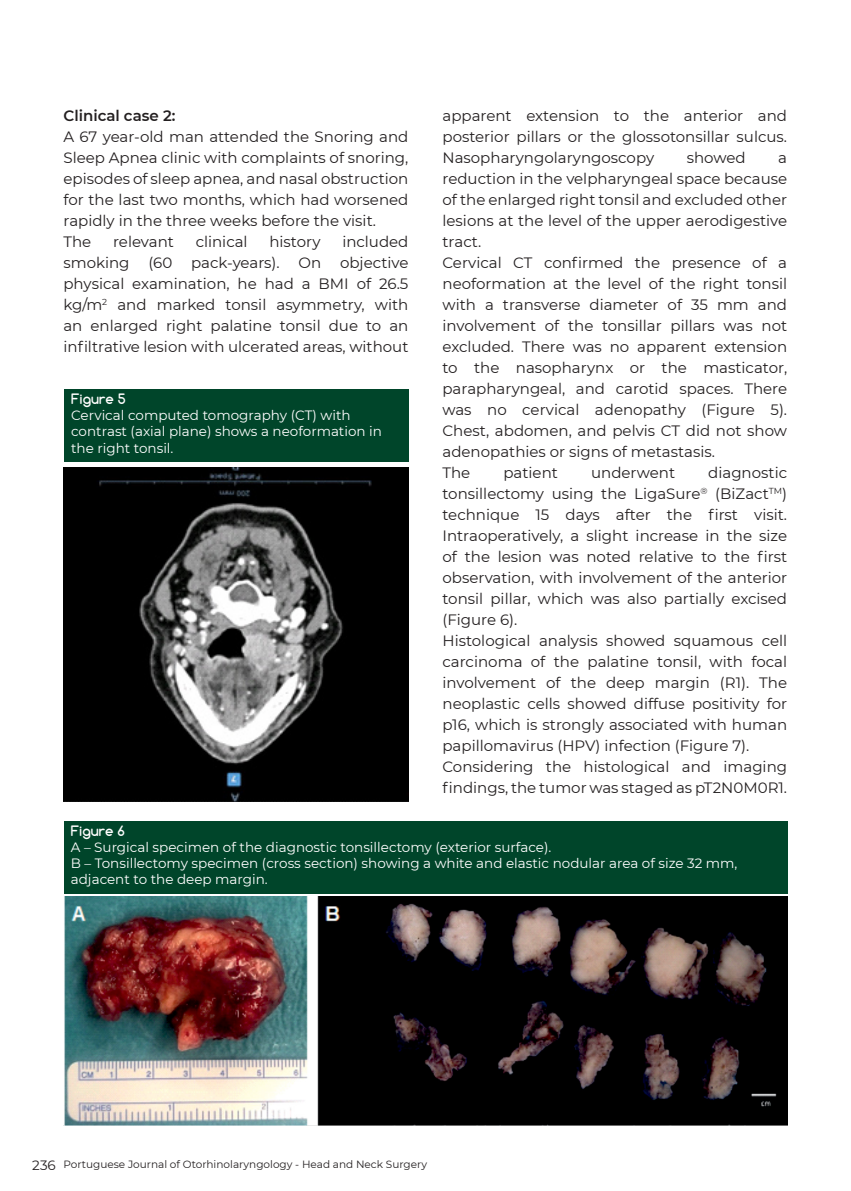
<style>
.page{position:relative;width:851px;height:1191px;background:#fff}
.page>*{position:absolute;margin:0;border:0;box-sizing:border-box;transform-origin:0 0}
.t1{font:15px/21px "Montserrat";color:#231f20}
.t2{font:600 15px "Montserrat";color:#231f20}
.t3{font:13.5px/16.2px "Montserrat";color:#fff}
.t4{font:700 13.5px "Comfortaa";color:#fff}
.t5{font:10.5px "Montserrat";color:#231f20}
.s1{font-size:13.5px}
</style>
<div class="page">
<div style="left:64px;top:389px;width:345px;height:72px;background:#00452a"></div>
<div style="left:64px;top:821px;width:723px;height:72px;background:#00452a"></div>
<img style="left:64px;top:468px;width:345px;height:333px">
<img style="left:64px;top:897px;width:723px;height:228px">
<p class="t2" style="left:63px;top:106px;width:113px">Clinical case 2:</p>
<p class="t1" style="left:63px;top:126px;width:346px">A 67 year-old man attended the Snoring and Sleep Apnea clinic with complaints of snoring, episodes of sleep apnea, and nasal obstruction for the last two months, which had worsened rapidly in the three weeks before the visit.<br>The</p>
<p class="t1" style="left:113px;top:231px;width:62px">relevant</p>
<p class="t1" style="left:196px;top:231px;width:53px">clinical</p>
<p class="t1" style="left:269px;top:231px;width:53px">history</p>
<p class="t1" style="left:342px;top:231px;width:68px">included</p>
<p class="t1" style="left:63px;top:252px;width:68px">smoking</p>
<p class="t1" style="left:148px;top:252px;width:26px">(60</p>
<p class="t1" style="left:191px;top:252px;width:90px">pack-years).</p>
<p class="t1" style="left:298px;top:252px;width:24px">On</p>
<p class="t1" style="left:63px;top:252px;width:346px;text-align:justify;text-indent:276px">objective physical examination, he had a BMI of 26.5 kg/m<sup>2</sup> and marked tonsil asymmetry, with an enlarged right palatine tonsil due to an infiltrative lesion with ulcerated areas, without</p>
<p class="t4" style="left:71px;top:390px;width:56px">Figure 5</p>
<p class="t3" style="left:71px;top:407px;width:312px">Cervical computed tomography (CT) with contrast (axial plane) shows a neoformation in the right tonsil.</p>
<p class="t1" style="left:442px;top:105px;width:346px;text-align:justify">apparent extension to the anterior and posterior pillars or the glossotonsillar sulcus.<br>Nasopharyngolaryngoscopy</p>
<p class="t1" style="left:686px;top:147px;width:60px">showed</p>
<p class="t1" style="left:442px;top:147px;width:346px;text-indent:336px">a reduction in the velpharyngeal space because of the enlarged right tonsil and excluded other lesions at the level of the upper aerodigestive tract.<br>Cervical CT confirmed the presence of a neoformation at the level of the right tonsil with a transverse diameter of 35 mm and involvement of the tonsillar pillars was not excluded. There was no apparent extension to the nasopharynx or the masticator, parapharyngeal, and carotid spaces. There was no cervical adenopathy (Figure 5).<br>Chest, abdomen, and pelvis CT did not show adenopathies or signs of metastasis.<br>The</p>
<p class="t1" style="left:442px;top:462px;width:346px;text-indent:266px">diagnostic tonsillectomy using the LigaSure<sup>®</sup> (BiZact<sup>TM</sup>) technique 15 days after the first visit.<br>Intraoperatively, a slight increase in the size of the lesion was noted relative to the first observation, with involvement of the anterior tonsil pillar, which was also partially excised (Figure 6).<br>Histological analysis showed squamous cell carcinoma of the palatine tonsil, with focal involvement of the deep margin (R1). The neoplastic cells showed diffuse positivity for p16, which is strongly associated with human papillomavirus (HPV) infection (Figure 7).<br>Considering the histological and imaging findings, the tumor was staged as pT2N0M0R1.</p>
<p class="t1" style="left:503px;top:462px;width:56px">patient</p>
<p class="t1" style="left:591px;top:462px;width:86px">underwent</p>
<p class="t4" style="left:71px;top:822px;width:56px">Figure 6</p>
<p class="t3" style="left:71px;top:839px;width:668px">A – Surgical specimen of the diagnostic tonsillectomy (exterior surface).<br>B – Tonsillectomy specimen (cross section) showing a white and elastic nodular area of size 32 mm, adjacent to the deep margin.</p>
<p class="t5" style="left:32px;top:1158px;width:396px"><span class="s1">236</span> Portuguese Journal of Otorhinolaryngology - Head and Neck Surgery</p>
</div>
